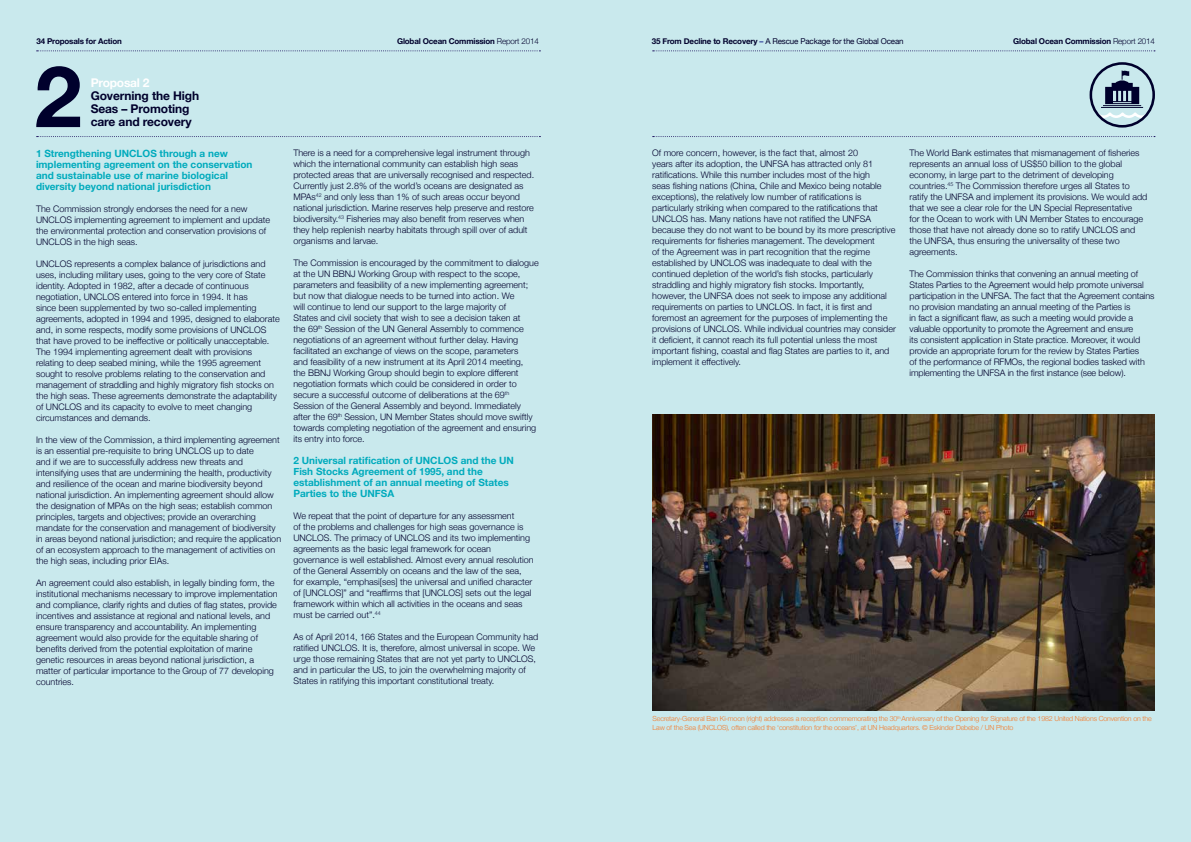
<style>
.page{position:relative;width:1191px;height:842px;background:#c9e9ed}
.page>*{position:absolute;margin:0;border:0;box-sizing:border-box;transform-origin:0 0}
.t1{font:700 85.3px "Helvetica Neue";color:#00002c}
.t2{font:700 12px/13px "Helvetica Neue";letter-spacing:-.01em;color:#00002c}
.t3{font:700 12px "Helvetica Neue";letter-spacing:-.02em;color:#fff}
.t4{font:700 10px/11px "Helvetica Neue";color:#00abbd}
.t5{font:300 9px/11px "Helvetica Neue";color:#00002c}
.t6{font:700 8px "Helvetica Neue";letter-spacing:-.02em;color:#00002c}
.t7{font:8px "Helvetica Neue";letter-spacing:-.02em;color:#00002c}
.t8{font:300 7px/9px "Helvetica Neue";letter-spacing:-.02em;color:#f47929}
.s1{font-weight:300}
.s2{font-weight:700}
.s3{font-weight:700;color:#293896}
</style>
<div class="page">
<svg style="left:37px;top:50px;width:503px;height:1px"></svg>
<svg style="left:37px;top:136px;width:503px;height:1px"></svg>
<svg style="left:652px;top:50px;width:503px;height:1px"></svg>
<svg style="left:652px;top:136px;width:503px;height:1px"></svg>
<img style="left:652px;top:414px;width:503px;height:297px">
<svg style="left:1090px;top:63px;width:63px;height:63px"></svg>
<div style="left:1089px;top:62px;width:66px;height:66px;border:3px solid #00002c;border-radius:50%"></div>
<svg style="left:1093px;top:70px;width:58px;height:49px"></svg>
<p class="t6" style="left:36px;top:35px;width:87px">34 Proposals for Action</p>
<p class="t6" style="left:397px;top:35px;width:143px">Global Ocean Commission <span class="s1">Report 2014</span></p>
<h1 class="t1" style="left:34px;top:30px;width:49px">2</h1>
<p class="t4" style="left:36px;top:148px;width:218px">1 Strengthening UNCLOS through a new implementing agreement on the conservation and sustainable use of marine biological diversity beyond national jurisdiction</p>
<p class="t5" style="left:36px;top:203px;width:236px">The Commission strongly endorses the need for a new UNCLOS implementing agreement to implement and update the environmental protection and conservation provisions of UNCLOS in the high seas.</p>
<p class="t5" style="left:36px;top:257px;width:245px">UNCLOS represents a complex balance of jurisdictions and uses, including military uses, going to the very core of State identity. Adopted in 1982, after a decade of continuous negotiation, UNCLOS entered into force in 1994. It has<br>since been supplemented by two so-called implementing agreements, adopted in 1994 and 1995, designed to elaborate and, in some respects, modify some provisions of UNCLOS that have proved to be ineffective or politically unacceptable.<br>The 1994 implementing agreement dealt with provisions relating to deep seabed mining, while the 1995 agreement sought to resolve problems relating to the conservation and management of straddling and highly migratory fish stocks on the high seas. These agreements demonstrate the adaptability of UNCLOS and its capacity to evolve to meet changing circumstances and demands.</p>
<p class="t5" style="left:36px;top:433px;width:247px">In the view of the Commission, a third implementing agreement is an essential pre-requisite to bring UNCLOS up to date<br>and if we are to successfully address new threats and intensifying uses that are undermining the health, productivity and resilience of the ocean and marine biodiversity beyond national jurisdiction. An implementing agreement should allow the designation of MPAs on the high seas; establish common principles, targets and objectives; provide an overarching mandate for the conservation and management of biodiversity in areas beyond national jurisdiction; and require the application of an ecosystem approach to the management of activities on the high seas, including prior EIAs.</p>
<p class="t5" style="left:36px;top:576px;width:243px">An agreement could also establish, in legally binding form, the institutional mechanisms necessary to improve implementation and compliance, clarify rights and duties of flag states, provide incentives and assistance at regional and national levels, and ensure transparency and accountability. An implementing agreement would also provide for the equitable sharing of benefits derived from the potential exploitation of marine genetic resources in areas beyond national jurisdiction, a matter of particular importance to the Group of 77 developing countries.</p>
<h2 class="t3" style="left:91px;top:74px;width:60px">Proposal 2</h2>
<h2 class="t2" style="left:91px;top:90px;width:110px">Governing the High<br>Seas – Promoting care and recovery</h2>
<p class="t5" style="left:293px;top:146px;width:242px">There is a need for a comprehensive legal instrument through which the international community can establish high seas protected areas that are universally recognised and respected.<br>Currently just 2.8% of the world’s oceans are designated as MPAs<sup>42</sup> and only less than 1% of such areas occur beyond national jurisdiction. Marine reserves help preserve and restore biodiversity.<sup>43</sup> Fisheries may also benefit from reserves when they help replenish nearby habitats through spill over of adult organisms and larvae.</p>
<p class="t5" style="left:293px;top:256px;width:247px">The Commission is encouraged by the commitment to dialogue at the UN BBNJ Working Group with respect to the scope, parameters and feasibility of a new implementing agreement; but now that dialogue needs to be turned into action. We<br>will continue to lend our support to the large majority of<br>States and civil society that wish to see a decision taken at<br>the 69<sup>th</sup> Session of the UN General Assembly to commence negotiations of an agreement without further delay. Having facilitated an exchange of views on the scope, parameters<br>and feasibility of a new instrument at its April 2014 meeting,<br>the BBNJ Working Group should begin to explore different negotiation formats which could be considered in order to secure a successful outcome of deliberations at the 69<sup>th </sup>Session of the General Assembly and beyond. Immediately after the 69<sup>th</sup> Session, UN Member States should move swiftly towards completing negotiation of the agreement and ensuring its entry into force.</p>
<p class="t4" style="left:293px;top:455px;width:222px">2 Universal ratification of UNCLOS and the UN Fish Stocks Agreement of 1995, and the establishment of an annual meeting of States Parties to the UNFSA</p>
<p class="t5" style="left:293px;top:509px;width:242px">We repeat that the point of departure for any assessment<br>of the problems and challenges for high seas governance is UNCLOS. The primacy of UNCLOS and its two implementing agreements as the basic legal framework for ocean governance is well established. Almost every annual resolution of the General Assembly on oceans and the law of the sea, for example, “emphasi[ses] the universal and unified character of [UNCLOS]” and “reaffirms that [UNCLOS] sets out the legal framework within which all activities in the oceans and seas must be carried out”.<sup>44</sup></p>
<p class="t5" style="left:293px;top:630px;width:246px">As of April 2014, 166 States and the European Community had ratified UNCLOS. It is, therefore, almost universal in scope. We urge those remaining States that are not yet party to UNCLOS, and in particular the US, to join the overwhelming majority of States in ratifying this important constitutional treaty.</p>
<p class="t7" style="left:652px;top:35px;width:253px"><span class="s2">35 From Decline to Recovery</span> <span class="s3">–</span> A Rescue Package for the Global Ocean</p>
<p class="t6" style="left:1013px;top:35px;width:143px">Global Ocean Commission <span class="s1">Report 2014</span></p>
<p class="t5" style="left:652px;top:146px;width:245px">Of more concern, however, is the fact that, almost 20<br>years after its adoption, the UNFSA has attracted only 81 ratifications. While this number includes most of the high<br>seas fishing nations (China, Chile and Mexico being notable exceptions), the relatively low number of ratifications is particularly striking when compared to the ratifications that UNCLOS has. Many nations have not ratified the UNFSA because they do not want to be bound by its more prescriptive requirements for fisheries management. The development<br>of the Agreement was in part recognition that the regime established by UNCLOS was inadequate to deal with the continued depletion of the world’s fish stocks, particularly straddling and highly migratory fish stocks. Importantly, however, the UNFSA does not seek to impose any additional requirements on parties to UNCLOS. In fact, it is first and foremost an agreement for the purposes of implementing the provisions of UNCLOS. While individual countries may consider it deficient, it cannot reach its full potential unless the most important fishing, coastal and flag States are parties to it, and implement it effectively.</p>
<p class="t5" style="left:909px;top:146px;width:239px">The World Bank estimates that mismanagement of fisheries represents an annual loss of US$50 billion to the global economy, in large part to the detriment of developing countries.<sup>45</sup> The Commission therefore urges all States to ratify the UNFSA and implement its provisions. We would add that we see a clear role for the UN Special Representative<br>for the Ocean to work with UN Member States to encourage those that have not already done so to ratify UNCLOS and the UNFSA, thus ensuring the universality of these two agreements.</p>
<p class="t5" style="left:909px;top:267px;width:246px">The Commission thinks that convening an annual meeting of States Parties to the Agreement would help promote universal participation in the UNFSA. The fact that the Agreement contains no provision mandating an annual meeting of the Parties is<br>in fact a significant flaw, as such a meeting would provide a valuable opportunity to promote the Agreement and ensure<br>its consistent application in State practice. Moreover, it would provide an appropriate forum for the review by States Parties<br>of the performance of RFMOs, the regional bodies tasked with implementing the UNFSA in the first instance (see below).</p>
<p class="t8" style="left:652px;top:714px;width:500px">Secretary-General Ban Ki-moon (right) addresses a reception commemorating the 30<sup>th</sup> Anniversary of the Opening for Signature of the 1982 United Nations Convention on the<br>Law of the Sea (UNCLOS), often called the ‘constitution for the oceans’, at UN Headquarters. © Eskinder Debebe / UN Photo</p>
</div>
